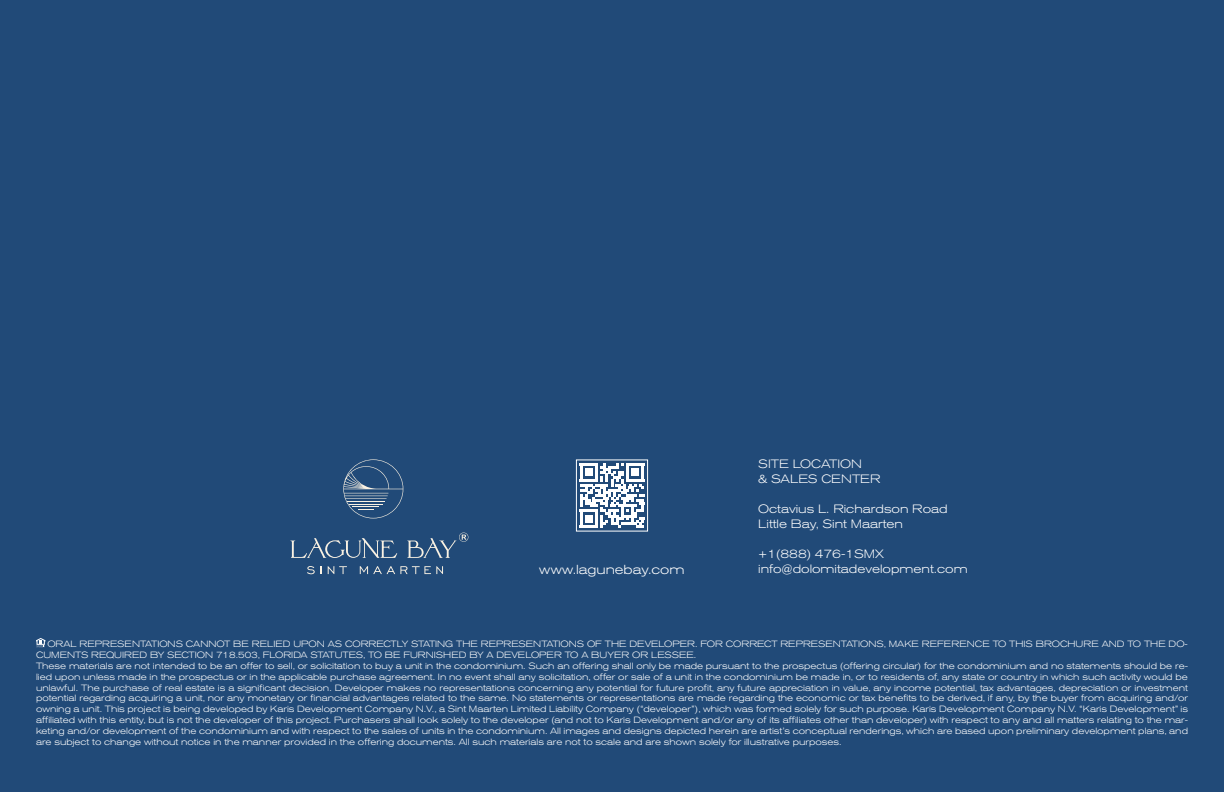
<style>
.page{position:relative;width:1224px;height:792px;background:#214a78}
.page>*{position:absolute;margin:0;border:0;box-sizing:border-box;transform-origin:0 0}
.t1{font:300 expanded 13px "Akzidenz Grotesk BQ";color:#fff}
.t2{font:300 expanded 12px/15px "Akzidenz Grotesk BQ";color:#fff}
.t3{font:300 expanded 9px/10.8px "Akzidenz Grotesk BQ";color:#fff}
</style>
<div class="page">
<svg style="left:36px;top:638px;width:10px;height:10px"></svg>
<svg style="left:580px;top:463px;width:64px;height:65px"></svg>
<hr style="left:580px;top:525px;width:18px;height:3px;background:#fff">
<div style="left:585px;top:515px;width:8px;height:8px;background:#fff"></div>
<div style="left:576px;top:459px;width:72px;height:73px;border:1px solid #fff"></div>
<svg style="left:290px;top:538px;width:107px;height:20px"></svg>
<svg style="left:307px;top:566px;width:14px;height:8px"></svg>
<svg style="left:328px;top:566px;width:19px;height:8px"></svg>
<svg style="left:360px;top:566px;width:83px;height:8px"></svg>
<svg style="left:343px;top:459px;width:60px;height:59px"></svg>
<svg style="left:407px;top:533px;width:61px;height:25px"></svg>
<h1 class="t1" style="left:539px;top:562px;width:147px">www.lagunebay.com</h1>
<h2 class="t2" style="left:758px;top:456px;width:124px">SITE LOCATION<br>&amp; SALES CENTER</h2>
<h2 class="t2" style="left:758px;top:501px;width:191px">Octavius L. Richardson Road<br>Little Bay, Sint Maarten</h2>
<h2 class="t2" style="left:758px;top:546px;width:211px">+1(888) 476-1SMX info@dolomitadevelopment.com</h2>
<p class="t3" style="left:36px;top:639px;width:1154px;text-indent:11px">ORAL REPRESENTATIONS CANNOT BE RELIED UPON AS CORRECTLY STATING THE REPRESENTATIONS OF THE DEVELOPER. FOR CORRECT REPRESENTATIONS, MAKE REFERENCE TO THIS BROCHURE AND TO THE DO-CUMENTS REQUIRED BY SECTION 718.503, FLORIDA STATUTES, TO BE FURNISHED BY A DEVELOPER TO A BUYER OR LESSEE.<br>These materials are not intended to be an offer to sell, or solicitation to buy a unit in the condominium. Such an offering shall only be made pursuant to the prospectus (offering circular) for the condominium and no statements should be re&shy;lied upon unless made in the prospectus or in the applicable purchase agreement. In no event shall any solicitation, offer or sale of a unit in the condominium be made in, or to residents of, any state or country in which such activity would be unlawful. The purchase of real estate is a significant decision. Developer makes no representations concerning any potential for future profit, any future appreciation in value, any income potential, tax advantages, depreciation or investment potential regarding acquiring a unit, nor any monetary or financial advantages related to the same. No statements or representations are made regarding the economic or tax benefits to be derived, if any, by the buyer from acquiring and/or owning a unit. This project is being developed by Karis Development Company N.V., a Sint Maarten Limited Liability Company (“developer”), which was formed solely for such purpose. Karis Development Company N.V. “Karis Development” is affiliated with this entity, but is not the developer of this project. Purchasers shall look solely to the developer (and not to Karis Development and/or any of its affiliates other than developer) with respect to any and all matters relating to the mar&shy;keting and/or development of the condominium and with respect to the sales of units in the condominium. All images and designs depicted herein are artist’s conceptual renderings, which are based upon preliminary development plans, and are subject to change without notice in the manner provided in the offering documents. All such materials are not to scale and are shown solely for illustrative purposes.</p>
</div>
